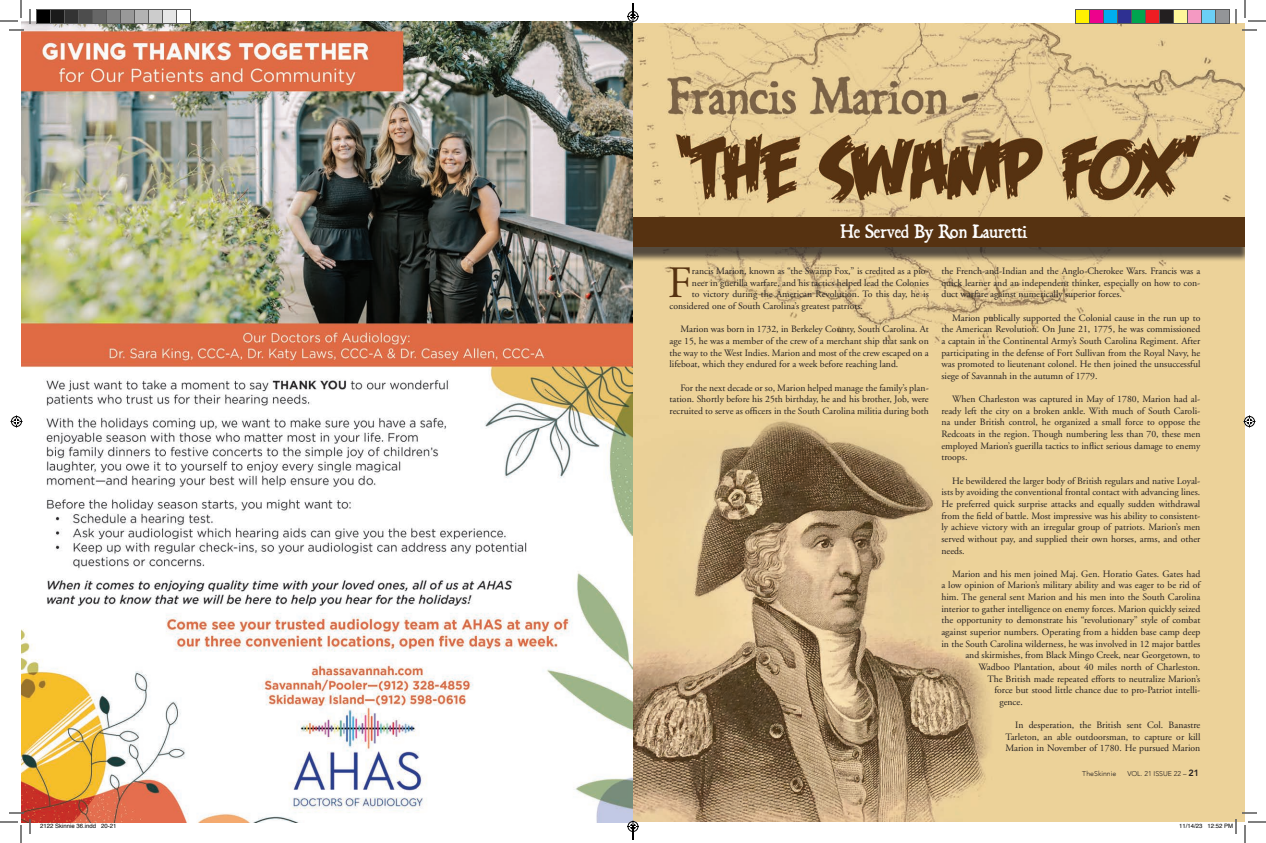
<style>
.page{position:relative;width:1266px;height:843px;background:#fff}
.page>*{position:absolute;margin:0;border:0;box-sizing:border-box;transform-origin:0 0}
.t1{font:44.8px "Adobe Garamond";color:#563211}
.t2{font:22px "Black Beard";color:#fff}
.t3{font:9.7px/11.6px "Adobe Garamond";color:#231f20;text-align:justify}
.t4{font:300 7px "Avenir";color:#231f20}
.t5{font:6px "Helvetica";color:#000}
.s1{font-weight:800;font-size:9px}
</style>
<div class="page">
<img style="left:633px;top:23px;width:612px;height:799px">
<div style="left:613px;top:222px;width:632px;height:41px;background:#231f20;opacity:.75"></div>
<div style="left:619px;top:218px;width:626px;height:29px;background:#563211"></div>
<img style="left:21px;top:21px;width:612px;height:801px">
<svg style="left:0;top:0;width:31px;height:31px"></svg>
<svg style="left:0;top:812px;width:31px;height:31px"></svg>
<svg style="left:1235px;top:0;width:31px;height:31px"></svg>
<svg style="left:10px;top:416px;width:12px;height:12px"></svg>
<svg style="left:1244px;top:416px;width:12px;height:12px"></svg>
<div style="left:36px;top:10px;width:14px;height:14px;background:#000"></div>
<div style="left:36px;top:9px;width:15px;height:15px;border:1px solid #595959"></div>
<div style="left:50px;top:10px;width:14px;height:14px;background:#1a1a1a"></div>
<div style="left:50px;top:9px;width:15px;height:15px;border:1px solid #595959"></div>
<div style="left:64px;top:10px;width:14px;height:14px;background:#333"></div>
<div style="left:64px;top:9px;width:15px;height:15px;border:1px solid #595959"></div>
<div style="left:78px;top:10px;width:14px;height:14px;background:#4d4d4d"></div>
<div style="left:78px;top:9px;width:15px;height:15px;border:1px solid #595959"></div>
<div style="left:92px;top:10px;width:14px;height:14px;background:#666"></div>
<div style="left:92px;top:9px;width:15px;height:15px;border:1px solid #595959"></div>
<div style="left:106px;top:10px;width:14px;height:14px;background:#808080"></div>
<div style="left:106px;top:9px;width:15px;height:15px;border:1px solid #595959"></div>
<div style="left:120px;top:10px;width:14px;height:14px;background:#999"></div>
<div style="left:120px;top:9px;width:15px;height:15px;border:1px solid #595959"></div>
<div style="left:134px;top:10px;width:14px;height:14px;background:#b3b3b3"></div>
<div style="left:134px;top:9px;width:15px;height:15px;border:1px solid #595959"></div>
<div style="left:148px;top:10px;width:14px;height:14px;background:#ccc"></div>
<div style="left:148px;top:9px;width:15px;height:15px;border:1px solid #595959"></div>
<div style="left:162px;top:10px;width:14px;height:14px;background:#e6e6e6"></div>
<div style="left:162px;top:9px;width:15px;height:15px;border:1px solid #595959"></div>
<div style="left:176px;top:10px;width:14px;height:14px;background:#fff"></div>
<div style="left:176px;top:9px;width:15px;height:15px;border:1px solid #595959"></div>
<div style="left:1076px;top:10px;width:14px;height:14px;background:#fff101"></div>
<div style="left:1075px;top:9px;width:15px;height:15px;border:1px solid #595959"></div>
<div style="left:1090px;top:10px;width:14px;height:14px;background:#ed028c"></div>
<div style="left:1089px;top:9px;width:15px;height:15px;border:1px solid #595959"></div>
<div style="left:1104px;top:10px;width:14px;height:14px;background:#00aeef"></div>
<div style="left:1103px;top:9px;width:15px;height:15px;border:1px solid #595959"></div>
<div style="left:1118px;top:10px;width:14px;height:14px;background:#2e3092"></div>
<div style="left:1117px;top:9px;width:15px;height:15px;border:1px solid #595959"></div>
<div style="left:1132px;top:10px;width:14px;height:14px;background:#00a54f"></div>
<div style="left:1131px;top:9px;width:15px;height:15px;border:1px solid #595959"></div>
<div style="left:1146px;top:10px;width:14px;height:14px;background:#ee1d23"></div>
<div style="left:1145px;top:9px;width:15px;height:15px;border:1px solid #595959"></div>
<div style="left:1160px;top:10px;width:14px;height:14px;background:#231f20"></div>
<div style="left:1159px;top:9px;width:15px;height:15px;border:1px solid #595959"></div>
<div style="left:1174px;top:10px;width:14px;height:14px;background:#fff79a"></div>
<div style="left:1173px;top:9px;width:15px;height:15px;border:1px solid #595959"></div>
<div style="left:1188px;top:10px;width:14px;height:14px;background:#f499c2"></div>
<div style="left:1187px;top:9px;width:15px;height:15px;border:1px solid #595959"></div>
<div style="left:1202px;top:10px;width:14px;height:14px;background:#6bcff6"></div>
<div style="left:1201px;top:9px;width:15px;height:15px;border:1px solid #595959"></div>
<div style="left:1216px;top:10px;width:14px;height:14px;background:#939598"></div>
<div style="left:1215px;top:9px;width:15px;height:15px;border:1px solid #595959"></div>
<svg style="left:1179px;top:812px;width:87px;height:31px"></svg>
<svg style="left:627px;top:3px;width:12px;height:19px"></svg>
<svg style="left:627px;top:820px;width:12px;height:20px"></svg>
<h2 class="t2" style="left:841px;top:219px;width:189px">He Served By Ron Lauretti</h2>
<p class="t3" style="left:941px;top:266px;width:261px">the French-and-Indian and the Anglo-Cherokee Wars. Francis was a quick learner and an independent thinker, especially on how to con&shy;duct warfare against numerically superior forces.</p>
<p class="t3" style="left:941px;top:312px;width:261px;text-indent:11px">Marion publically supported the Colonial cause in the run up to the American Revolution. On June 21, 1775, he was commissioned a captain in the Continental Army’s South Carolina Regiment. After participating in the defense of Fort Sullivan from the Royal Navy, he was promoted to lieutenant colonel. He then joined the unsuccessful siege of Savannah in the autumn of 1779.</p>
<p class="t3" style="left:941px;top:394px;width:261px;text-indent:11px">When Charleston was captured in May of 1780, Marion had al&shy;ready left the city on a broken ankle. With much of South Caroli&shy;na under British control, he organized a small force to oppose the Redcoats in the region. Though numbering less than 70, these men employed Marion’s guerilla tactics to inflict serious damage to enemy troops.</p>
<p class="t3" style="left:941px;top:475px;width:261px;text-indent:11px">He bewildered the larger body of British regulars and native Loyal&shy;ists by avoiding the conventional frontal contact with advancing lines.<br>He preferred quick surprise attacks and equally sudden withdrawal from the field of battle. Most impressive was his ability to consistent&shy;ly achieve victory with an irregular group of patriots. Marion’s men served without pay, and supplied their own horses, arms, and other needs.</p>
<p class="t3" style="left:952px;top:568px;width:250px">Marion and his men joined Maj. Gen. Horatio Gates. Gates had</p>
<p class="t3" style="left:941px;top:580px;width:260px">a low opinion of Marion’s military ability and was eager to be rid of</p>
<p class="t3" style="left:941px;top:591px;width:260px">him. The general sent Marion and his men into the South Carolina</p>
<p class="t3" style="left:941px;top:603px;width:261px">interior to gather intelligence on enemy forces. Marion quickly seized</p>
<p class="t3" style="left:941px;top:615px;width:260px">the opportunity to demonstrate his “revolutionary” style of combat</p>
<p class="t3" style="left:941px;top:626px;width:261px">against superior numbers. Operating from a hidden base camp deep</p>
<p class="t3" style="left:941px;top:638px;width:260px">in the South Carolina wilderness, he was involved in 12 major battles</p>
<p class="t3" style="left:965px;top:650px;width:236px">and skirmishes, from Black Mingo Creek, near Georgetown, to</p>
<p class="t3" style="left:978px;top:661px;width:223px">Wadboo Plantation, about 40 miles north of Charleston.</p>
<p class="t3" style="left:987px;top:673px;width:214px">The British made repeated efforts to neutralize Marion’s</p>
<p class="t3" style="left:994px;top:685px;width:207px">force but stood little chance due to pro-Patriot intelli-</p>
<p class="t3" style="left:999px;top:696px;width:25px">gence.</p>
<p class="t3" style="left:1005px;top:719px;width:197px;text-indent:10px">In desperation, the British sent Col. Banastre Tarleton, an able outdoorsman, to capture or kill Marion in November of 1780. He pursued Marion</p>
<p class="t4" style="left:1082px;top:770px;width:36px">TheSkinnie</p>
<p class="t4" style="left:1127px;top:770px;width:73px">VOL. 21 ISSUE 22 – <span class="s1">21</span></p>
<h1 class="t1" style="left:668px;top:259px;width:26px">F</h1>
<p class="t3" style="left:692px;top:266px;width:238px">rancis Marion, known as “the Swamp Fox,” is credited as a pio-</p>
<p class="t3" style="left:692px;top:277px;width:238px">neer in guerilla warfare, and his tactics helped lead the Colonies</p>
<p class="t3" style="left:692px;top:289px;width:238px">to victory during the American Revolution. To this day, he is</p>
<p class="t3" style="left:670px;top:300px;width:195px">considered one of South Carolina’s greatest patriots.</p>
<p class="t3" style="left:670px;top:324px;width:261px;text-indent:11px">Marion was born in 1732, in Berkeley County, South Carolina. At age 15, he was a member of the crew of a merchant ship that sank on the way to the West Indies. Marion and most of the crew escaped on a lifeboat, which they endured for a week before reaching land.</p>
<p class="t3" style="left:670px;top:382px;width:261px;text-indent:11px">For the next decade or so, Marion helped manage the family’s plan&shy;tation. Shortly before his 25th birthday, he and his brother, Job, were recruited to serve as officers in the South Carolina militia during both</p>
<p class="t5" style="left:40px;top:821px;width:78px">2122 Skinnie 36.indd 20-21</p>
<p class="t5" style="left:1179px;top:821px;width:56px">11/14/23 12:52 PM</p>
</div>
